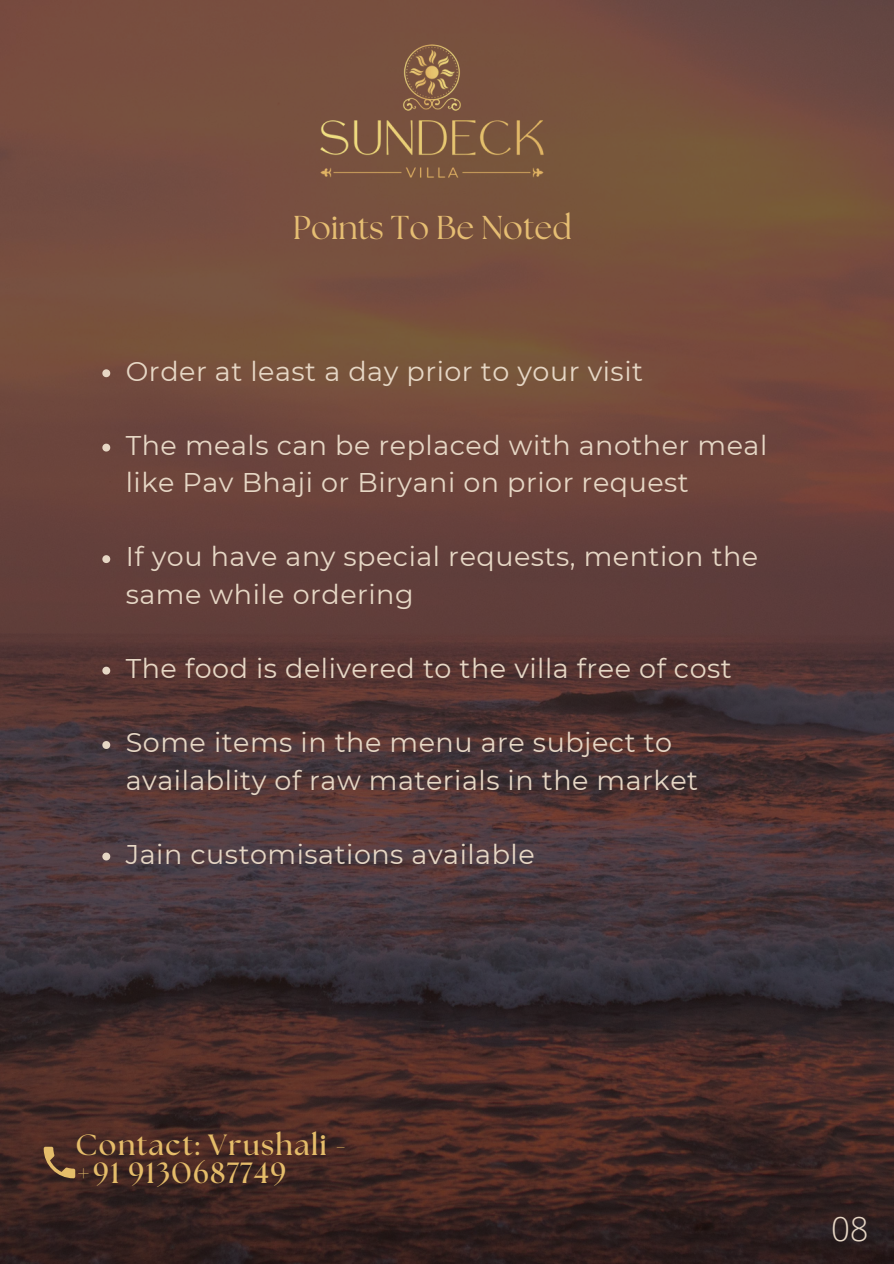
<style>
.page{position:relative;width:894px;height:1264px;background:#fff}
.page>*{position:absolute;margin:0;border:0;box-sizing:border-box;transform-origin:0 0}
.t1{font:33px "The Seasons";color:#e6be73}
.t2{font:300 33px "Open Sans";color:#e6d7c5}
.t3{font:700 29.25px "The Seasons";letter-spacing:.05em;color:#e5bd6a}
.t4{font:27px/37.2px "Montserrat";letter-spacing:.02em;color:#e6d7c5}
</style>
<div class="page">
<img style="left:0;top:0;width:893px;height:1263px">
<div style="left:284px;top:0;width:295px;height:216px;background:#78513f"></div>
<svg style="left:44px;top:1146px;width:31px;height:32px"></svg>
<svg style="left:102px;top:369px;width:8px;height:8px"></svg>
<svg style="left:102px;top:443px;width:8px;height:8px"></svg>
<svg style="left:102px;top:555px;width:8px;height:8px"></svg>
<svg style="left:102px;top:666px;width:8px;height:8px"></svg>
<svg style="left:102px;top:741px;width:8px;height:8px"></svg>
<svg style="left:102px;top:852px;width:8px;height:8px"></svg>
<p class="t1" style="left:293px;top:213px;width:280px">Points To Be Noted</p>
<p class="t4" style="left:126px;top:352px;width:518px">Order at least a day prior to your visit</p>
<p class="t4" style="left:126px;top:426px;width:643px">The meals can be replaced with another meal like Pav Bhaji or Biryani on prior request</p>
<p class="t4" style="left:126px;top:538px;width:633px">If you have any special requests, mention the same while ordering</p>
<p class="t4" style="left:126px;top:649px;width:607px">The food is delivered to the villa free of cost</p>
<p class="t4" style="left:126px;top:724px;width:573px">Some items in the menu are subject to availablity of raw materials in the market</p>
<p class="t4" style="left:126px;top:835px;width:410px">Jain customisations available</p>
<p class="t3" style="left:75px;top:1131px;width:272px">Contact: Vrushali -</p>
<p class="t3" style="left:75px;top:1159px;width:212px">+91 9130687749</p>
<p class="t2" style="left:830px;top:1206px;width:39px">08</p>
</div>
